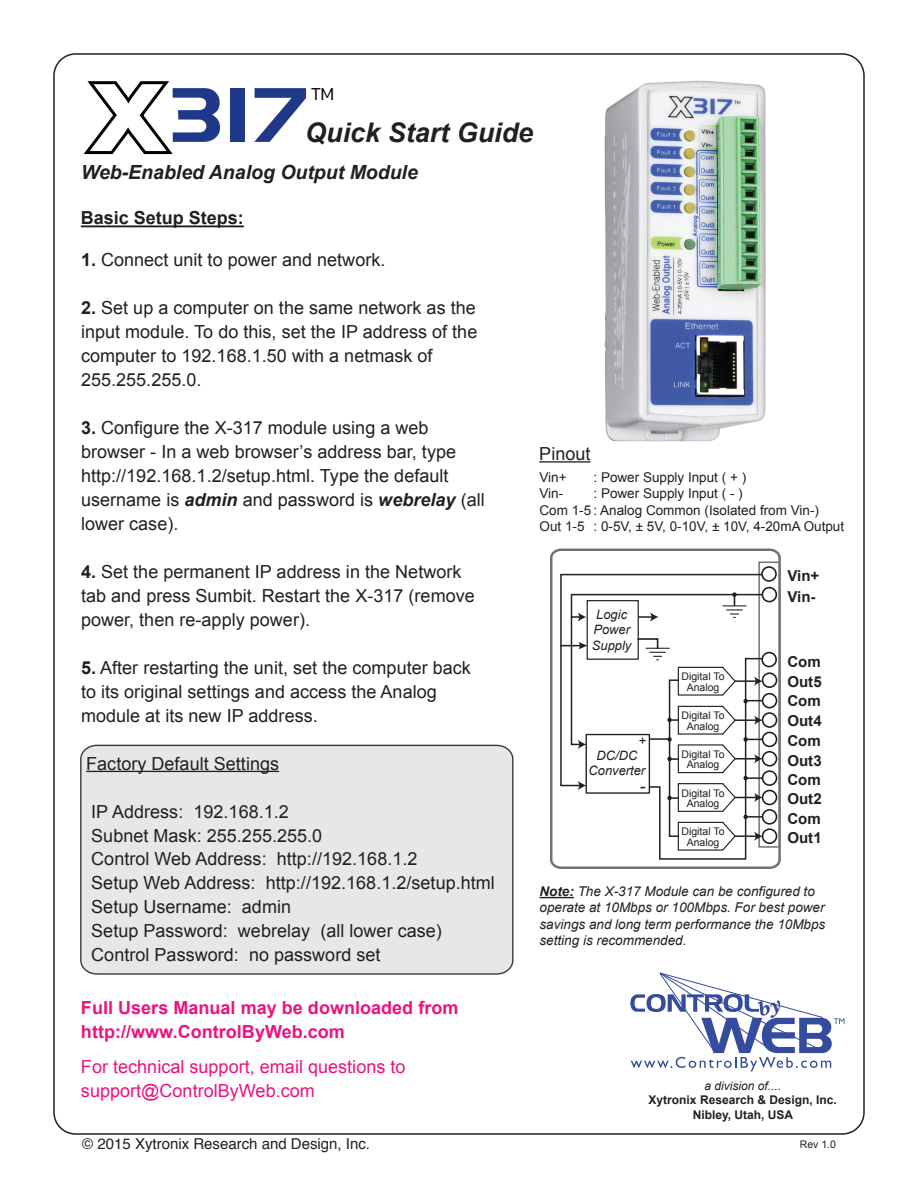
<style>
.page{position:relative;width:918px;height:1188px;background:#fff}
.page>*{position:absolute;margin:0;border:0;box-sizing:border-box;transform-origin:0 0}
.t1{font:76.8px "Denmark";color:#1f3889}
.t2{font:italic 700 27px "Arial";color:#231f20}
.t3{font:italic 700 19.5px "Arial";color:#231f20}
.t4{font:18px/24px "Arial";color:#231f20}
.t5{font:700 18px/24px "Arial";color:#ed127f}
.t6{font:18px/24px "Arial";color:#ed127f}
.t7{font:700 18px "Arial";color:#231f20}
.t8{font:17.1px "Verb";color:#000}
.t9{font:italic 16.5px "Arial";color:#231f20}
.t10{font:700 15px/19.6px "Arial";color:#231f20}
.t11{font:15px "Helvetica";color:#231f20}
.t12{font:italic 13.5px/16.2px "Arial";color:#231f20}
.t13{font:13.5px/16.2px "Arial";color:#231f20}
.t14{font:italic 12.9px/15.5px "Arial";color:#231f20;text-align:center}
.t15{font:700 12px/14.4px "Arial";color:#231f20;text-align:center}
.t16{font:italic 12px "Arial";color:#231f20}
.t17{font:10.5px/10.5px "Arial";color:#231f20;text-align:center}
.s1{font-weight:700}
.s2{font-weight:700;font-style:italic}
</style>
<div class="page">
<svg style="left:630px;top:972px;width:215px;height:99px"></svg>
<hr style="left:81px;top:225px;width:163px;height:2px;background:#231f20">
<div style="left:80px;top:744px;width:434px;height:231px;background:#e6e7e9"></div>
<hr style="left:86px;top:771px;width:193px;height:1px;background:#231f20">
<hr style="left:539px;top:461px;width:52px;height:2px;background:#231f20">
<img style="left:604px;top:80px;width:162px;height:362px">
<hr style="left:540px;top:897px;width:34px;height:1px;background:#231f20">
<svg style="left:83px;top:81px;width:90px;height:74px"></svg>
<svg style="left:550px;top:548px;width:231px;height:321px"></svg>
<div style="left:758px;top:562px;width:22px;height:286px;border:2px solid #717273"></div>
<div style="left:761px;top:566px;width:16px;height:16px;border:2px solid #211e1e;border-radius:50%"></div>
<div style="left:762px;top:587px;width:15px;height:15px;border:2px solid #211e1e;border-radius:50%"></div>
<div style="left:761px;top:652px;width:16px;height:15px;border:2px solid #211e1e;border-radius:50%"></div>
<div style="left:762px;top:672px;width:15px;height:16px;border:2px solid #211e1e;border-radius:50%"></div>
<div style="left:762px;top:693px;width:15px;height:15px;border:2px solid #211e1e;border-radius:50%"></div>
<div style="left:762px;top:712px;width:15px;height:16px;border:2px solid #211e1e;border-radius:50%"></div>
<div style="left:762px;top:732px;width:15px;height:15px;border:2px solid #211e1e;border-radius:50%"></div>
<div style="left:762px;top:751px;width:15px;height:16px;border:2px solid #211e1e;border-radius:50%"></div>
<div style="left:762px;top:770px;width:15px;height:16px;border:2px solid #211e1e;border-radius:50%"></div>
<div style="left:762px;top:790px;width:15px;height:15px;border:2px solid #211e1e;border-radius:50%"></div>
<div style="left:762px;top:809px;width:15px;height:16px;border:2px solid #211e1e;border-radius:50%"></div>
<div style="left:762px;top:828px;width:15px;height:16px;border:2px solid #211e1e;border-radius:50%"></div>
<svg style="left:559px;top:573px;width:205px;height:287px"></svg>
<h1 class="t1" style="left:169px;top:69px;width:140px">317</h1>
<p class="t8" style="left:311px;top:84px;width:25px">TM</p>
<h2 class="t2" style="left:305px;top:115px;width:230px">Quick Start Guide</h2>
<p class="t3" style="left:81px;top:159px;width:338px">Web-Enabled Analog Output Module</p>
<p class="t7" style="left:81px;top:206px;width:165px">Basic Setup Steps:</p>
<p class="t4" style="left:81px;top:248px;width:306px"><span class="s1">1.</span> Connect unit to power and network.</p>
<p class="t4" style="left:81px;top:296px;width:398px"><span class="s1">2.</span> Set up a computer on the same network as the input module. To do this, set the IP address of the computer to 192.168.1.50 with a netmask of 255.255.255.0.</p>
<p class="t4" style="left:81px;top:416px;width:405px"><span class="s1">3.</span> Configure the X-317 module using a web browser - In a web browser’s address bar, type http://192.168.1.2/setup.html. Type the default username is <span class="s2">admin</span> and password is <span class="s2">webrelay</span> (all lower case).</p>
<p class="t4" style="left:81px;top:560px;width:395px"><span class="s1">4.</span> Set the permanent IP address in the Network tab and press Sumbit. Restart the X-317 (remove power, then re-apply power).</p>
<p class="t4" style="left:81px;top:656px;width:391px"><span class="s1">5.</span> After restarting the unit, set the computer back to its original settings and access the Analog module at its new IP address.</p>
<p class="t4" style="left:86px;top:751px;width:194px">Factory Default Settings</p>
<p class="t4" style="left:91px;top:799px;width:405px">IP Address: 192.168.1.2<br>Subnet Mask: 255.255.255.0<br>Control Web Address: http://192.168.1.2<br>Setup Web Address: http://192.168.1.2/setup.html Setup Username: admin<br>Setup Password: webrelay (all lower case)<br>Control Password: no password set</p>
<p class="t5" style="left:81px;top:997px;width:379px">Full Users Manual may be downloaded from http://www.ControlByWeb.com</p>
<p class="t6" style="left:81px;top:1055px;width:326px">For technical support, email questions to support@ControlByWeb.com</p>
<p class="t11" style="left:82px;top:1132px;width:289px">© 2015 Xytronix Research and Design, Inc.</p>
<p class="t4" style="left:539px;top:442px;width:53px">Pinout</p>
<p class="t13" style="left:540px;top:469px;width:29px">Vin+</p>
<p class="t13" style="left:593px;top:469px;width:154px">: Power Supply Input ( + )</p>
<p class="t13" style="left:540px;top:486px;width:25px">Vin-</p>
<p class="t13" style="left:540px;top:486px;width:306px;text-indent:54px">: Power Supply Input ( - )<br>Com 1-5 : Analog Common (Isolated from Vin-)<br>Out 1-5 : 0-5V, ± 5V, 0-10V, ± 10V, 4-20mA Output</p>
<p class="t14" style="left:592px;top:607px;width:41px">Logic<br>Power<br>Supply</p>
<p class="t14" style="left:639px;top:733px;width:9px">+</p>
<p class="t14" style="left:589px;top:748px;width:58px">DC/DC<br>Converter</p>
<p class="t9" style="left:640px;top:775px;width:7px">-</p>
<p class="t17" style="left:681px;top:671px;width:45px">Digital To<br>Analog</p>
<p class="t17" style="left:681px;top:710px;width:45px">Digital To<br>Analog</p>
<p class="t17" style="left:681px;top:749px;width:45px">Digital To<br>Analog</p>
<p class="t17" style="left:681px;top:788px;width:45px">Digital To<br>Analog</p>
<p class="t17" style="left:681px;top:826px;width:45px">Digital To<br>Analog</p>
<p class="t10" style="left:787px;top:566px;width:33px;line-height:20.7px">Vin+<br>Vin-</p>
<p class="t10" style="left:787px;top:651px;width:36px;line-height:20.7px">Com<br>Out5</p>
<p class="t10" style="left:787px;top:692px;width:36px;text-align:justify">Com Out4<br>Com Out3<br>Com Out2<br>Com Out1</p>
<p class="t12" style="left:540px;top:884px;width:287px"><span class="s1">Note:</span> The X-317 Module can be configured to operate at 10Mbps or 100Mbps. For best power savings and long term performance the 10Mbps setting is recommended.</p>
<p class="t16" style="left:704px;top:1078px;width:78px">a division of....</p>
<p class="t15" style="left:649px;top:1093px;width:190px">Xytronix Research &amp; Design, Inc.<br>Nibley, Utah, USA</p>
<p class="t17" style="left:800px;top:1139px;width:38px">Rev 1.0</p>
</div>
